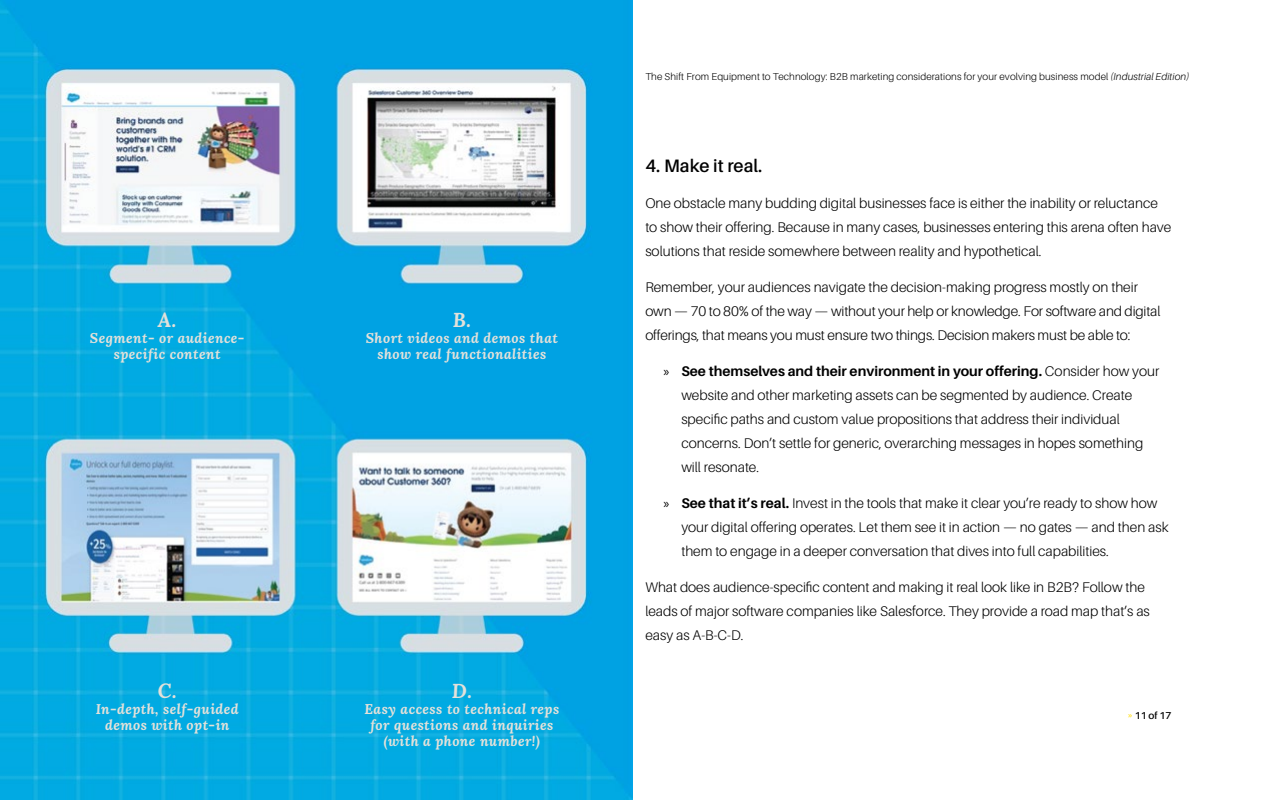
<style>
.page{position:relative;width:1280px;height:800px;background:#fff}
.page>*{position:absolute;margin:0;border:0;box-sizing:border-box;transform-origin:0 0}
.t1{font:italic 700 20px "Lora";color:#e3e1da}
.t2{font:600 18px "Aileron";color:#000}
.t3{font:300 14px/24px "Aileron";color:#000}
.t4{font:italic 700 14px/16px "Lora";letter-spacing:.03em;color:#e3e1da;text-align:center}
.t5{font:300 10px "Aileron";letter-spacing:.01em;color:#000}
.t6{font:600 10px "Aileron";color:#000}
.s1{font-style:italic}
.s2{font-family:"Myriad Pro";font-weight:400}
.s3{font-weight:700}
.s4{font-size:9px;color:#fd0}
</style>
<div class="page">
<img style="left:0;top:0;width:633px;height:800px">
<h1 class="t1" style="left:158px;top:305px;width:20px">A.</h1>
<p class="t4" style="left:90px;top:330px;width:156px">Segment- or audience&shy;specific content</p>
<h1 class="t1" style="left:158px;top:677px;width:21px">C.</h1>
<p class="t4" style="left:96px;top:701px;width:145px">In-depth, self-guided demos with opt-in</p>
<h1 class="t1" style="left:453px;top:305px;width:20px">B.</h1>
<p class="t4" style="left:366px;top:330px;width:194px">Short videos and demos that show real functionalities</p>
<h1 class="t1" style="left:452px;top:677px;width:22px">D.</h1>
<p class="t4" style="left:364px;top:701px;width:196px">Easy access to technical reps for questions and inquiries (with a phone number!)</p>
<p class="t5" style="left:645px;top:71px;width:545px">The Shift From Equipment to Technology: B2B marketing considerations for your evolving business model <span class="s1">(Industrial Edition)</span></p>
<p class="t2" style="left:645px;top:156px;width:119px">4. Make it real.</p>
<p class="t3" style="left:645px;top:191px;width:528px">One obstacle many budding digital businesses face is either the inability or reluctance to show their offering. Because in many cases, businesses entering this arena often have solutions that reside somewhere between reality and hypothetical.</p>
<p class="t3" style="left:645px;top:275px;width:517px">Remember, your audiences navigate the decision-making progress mostly on their own — 70 to 80% of the way — without your help or knowledge. For software and digital offerings, that means you must ensure two things. Decision makers must be able to:</p>
<p class="t3" style="left:681px;top:359px;width:479px;text-indent:-18px"><span class="s2">»</span> <span class="s3">See themselves and their environment in your offering.</span> Consider how your website and other marketing assets can be segmented by audience. Create specific paths and custom value propositions that address their individual concerns. Don’t settle for generic, overarching messages in hopes something will resonate.</p>
<p class="t3" style="left:681px;top:491px;width:489px;text-indent:-18px"><span class="s2">»</span> <span class="s3">See that it’s real.</span> Invest in the tools that make it clear you’re ready to show how your digital offering operates. Let them see it in action — no gates — and then ask them to engage in a deeper conversation that dives into full capabilities.</p>
<p class="t3" style="left:645px;top:575px;width:506px">What does audience-specific content and making it real look like in B2B? Follow the leads of major software companies like Salesforce. They provide a road map that’s as easy as A-B-C-D.</p>
<p class="t6" style="left:1128px;top:710px;width:45px"><span class="s4">»</span> 11 of 17</p>
</div>
